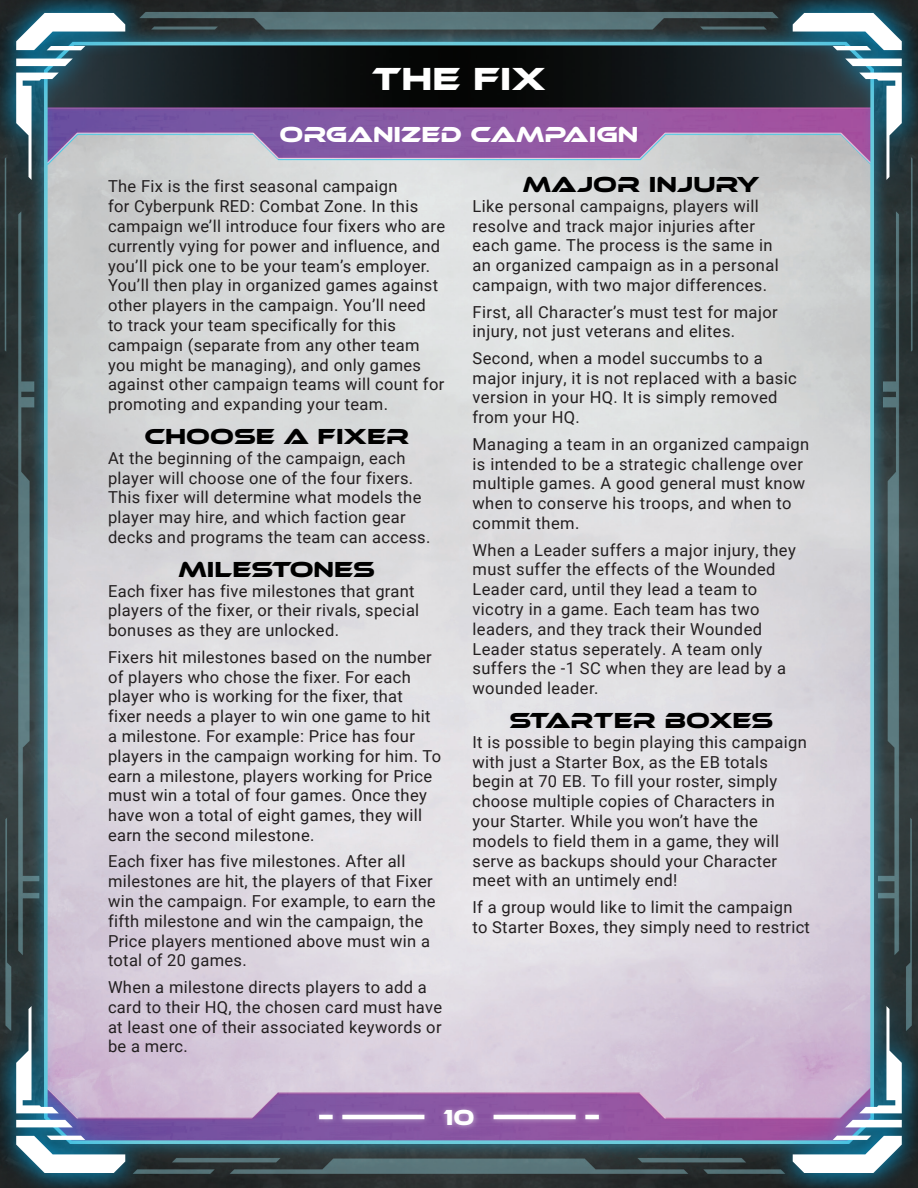
<style>
.page{position:relative;width:918px;height:1188px;background:#fff}
.page>*{position:absolute;margin:0;border:0;box-sizing:border-box;transform-origin:0 0}
.t1{font:33px "Ethnocentric Rg";color:#fff}
.t2{font:22.5px "Ethnocentric Rg";color:#000}
.t3{font:22.5px "Ethnocentric Rg";color:#fff}
.t4{font:16.5px/19.8px "Roboto";letter-spacing:.02em;color:#231f20}
</style>
<div class="page">
<img style="left:0;top:0;width:918px;height:1188px">
<svg style="left:0;top:0;width:149px;height:201px;background:#53626b"></svg>
<svg style="left:16px;top:13px;width:109px;height:167px"></svg>
<svg style="left:769px;top:0;width:149px;height:201px;background:#55616a"></svg>
<svg style="left:793px;top:13px;width:109px;height:167px"></svg>
<svg style="left:0;top:985px;width:149px;height:203px;background:#6b7283"></svg>
<svg style="left:16px;top:1006px;width:109px;height:167px"></svg>
<svg style="left:769px;top:985px;width:149px;height:203px;background:#6d7082"></svg>
<svg style="left:793px;top:1006px;width:109px;height:167px"></svg>
<div style="left:313px;top:1109px;width:292px;height:16px;background:#fff;opacity:.5"></div>
<hr style="left:342px;top:1115px;width:82px;height:4px;background:#fff">
<hr style="left:319px;top:1115px;width:14px;height:4px;background:#fff">
<hr style="left:494px;top:1115px;width:82px;height:4px;background:#fff">
<hr style="left:585px;top:1115px;width:14px;height:4px;background:#fff">
<div style="left:439px;top:1104px;width:41px;height:27px;background:#fff;opacity:.5"></div>
<h1 class="t1" style="left:372px;top:58px;width:175px">THE FIX</h1>
<h2 class="t3" style="left:279px;top:120px;width:361px">ORGANIZED CAMPAIGN</h2>
<p class="t4" style="left:108px;top:176px;width:339px">The Fix is the first seasonal campaign<br>for Cyberpunk RED: Combat Zone. In this campaign we’ll introduce four fixers who are currently vying for power and influence, and you’ll pick one to be your team’s employer.<br>You’ll then play in organized games against other players in the campaign. You’ll need<br>to track your team specifically for this campaign (separate from any other team you might be managing), and only games against other campaign teams will count for promoting and expanding your team.</p>
<h2 class="t2" style="left:144px;top:423px;width:266px">CHOOSE A FIXER</h2>
<p class="t4" style="left:108px;top:447px;width:324px">At the beginning of the campaign, each player will choose one of the four fixers.<br>This fixer will determine what models the player may hire, and which faction gear decks and programs the team can access.</p>
<h2 class="t2" style="left:179px;top:556px;width:198px">MILESTONES</h2>
<p class="t4" style="left:108px;top:580px;width:313px">Each fixer has five milestones that grant players of the fixer, or their rivals, special bonuses as they are unlocked.</p>
<p class="t4" style="left:108px;top:646px;width:335px">Fixers hit milestones based on the number of players who chose the fixer. For each player who is working for the fixer, that<br>fixer needs a player to win one game to hit a milestone. For example: Price has four players in the campaign working for him. To earn a milestone, players working for Price must win a total of four games. Once they have won a total of eight games, they will earn the second milestone.</p>
<p class="t4" style="left:108px;top:851px;width:329px">Each fixer has five milestones. After all milestones are hit, the players of that Fixer win the campaign. For example, to earn the fifth milestone and win the campaign, the Price players mentioned above must win a total of 20 games.</p>
<p class="t4" style="left:108px;top:977px;width:336px">When a milestone directs players to add a card to their HQ, the chosen card must have at least one of their associated keywords or be a merc.</p>
<h2 class="t2" style="left:523px;top:171px;width:238px">MAJOR INJURY</h2>
<p class="t4" style="left:472px;top:195px;width:308px">Like personal campaigns, players will resolve and track major injuries after each game. The process is the same in an organized campaign as in a personal campaign, with two major differences.</p>
<p class="t4" style="left:472px;top:301px;width:307px">First, all Character’s must test for major injury, not just veterans and elites.</p>
<p class="t4" style="left:472px;top:347px;width:326px">Second, when a model succumbs to a major injury, it is not replaced with a basic version in your HQ. It is simply removed from your HQ.</p>
<p class="t4" style="left:472px;top:433px;width:338px">Managing a team in an organized campaign is intended to be a strategic challenge over multiple games. A good general must know when to conserve his troops, and when to commit them.</p>
<p class="t4" style="left:472px;top:539px;width:325px">When a Leader suffers a major injury, they must suffer the effects of the Wounded Leader card, until they lead a team to vicotry in a game. Each team has two leaders, and they track their Wounded Leader status seperately. A team only suffers the -1 SC when they are lead by a wounded leader.</p>
<h2 class="t2" style="left:509px;top:707px;width:265px">STARTER BOXES</h2>
<p class="t4" style="left:472px;top:731px;width:336px">It is possible to begin playing this campaign with just a Starter Box, as the EB totals begin at 70 EB. To fill your roster, simply choose multiple copies of Characters in your Starter. While you won’t have the models to field them in a game, they will serve as backups should your Character meet with an untimely end!</p>
<p class="t4" style="left:472px;top:896px;width:339px">If a group would like to limit the campaign to Starter Boxes, they simply need to restrict</p>
<h2 class="t3" style="left:443px;top:1104px;width:33px">10</h2>
</div>
